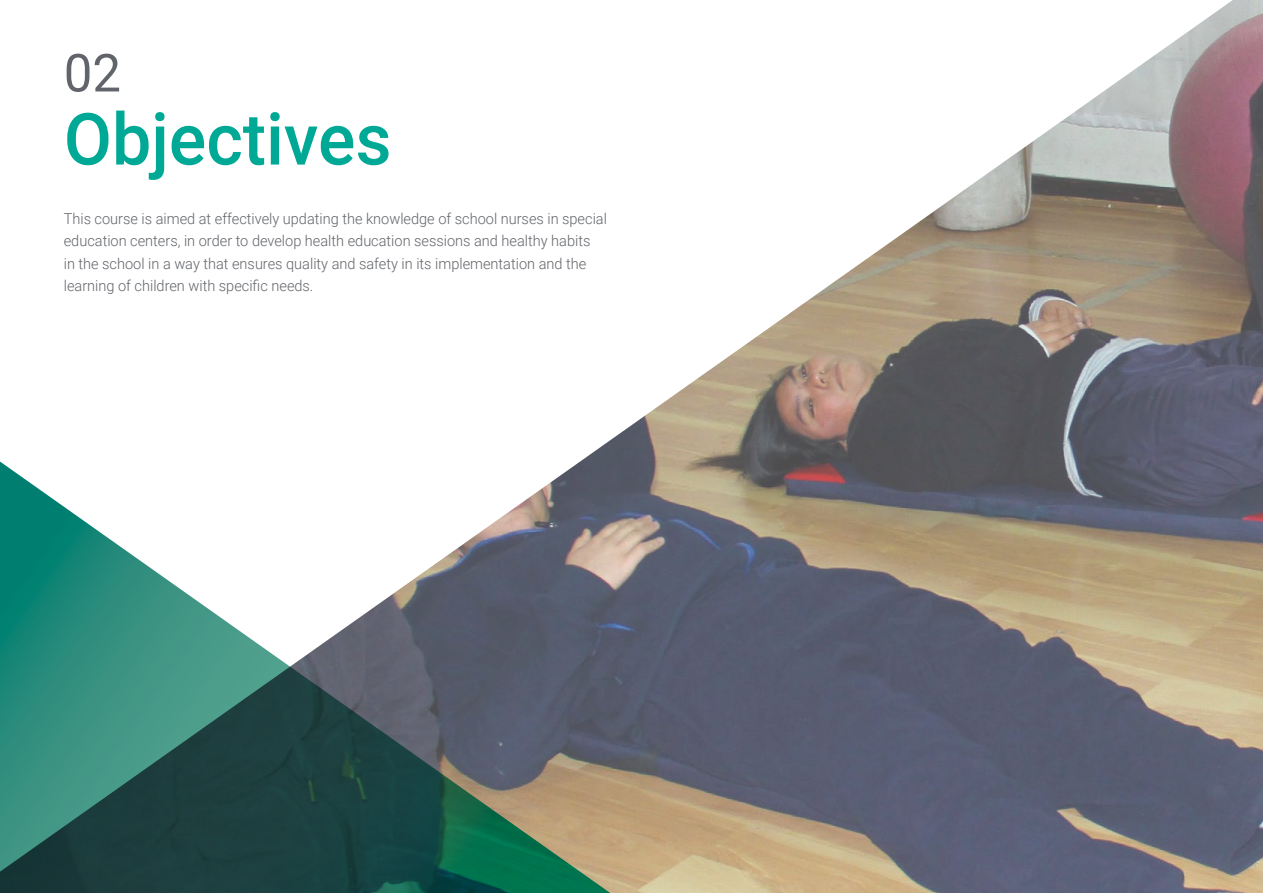
<style>
.page{position:relative;width:1263px;height:893px;background:#fff}
.page>*{position:absolute;margin:0;border:0;box-sizing:border-box;transform-origin:0 0}
.t1{font:500 72px "Roboto";color:#00a996}
.t2{font:52.5px "Roboto";color:#61646a}
.t3{font:300 15px/22.5px "Roboto";color:#61646a}
</style>
<div class="page">
<img style="left:602px;top:0;width:661px;height:893px">
<svg style="left:0;top:446px;width:640px;height:447px"></svg>
<h2 class="t2" style="left:64px;top:36px;width:59px">02</h2>
<h1 class="t1" style="left:64px;top:89px;width:329px">Objectives</h1>
<p class="t3" style="left:64px;top:207px;width:545px">This course is aimed at effectively updating the knowledge of school nurses in special education centers, in order to develop health education sessions and healthy habits<br>in the school in a way that ensures quality and safety in its implementation and the learning of children with specific needs.</p>
</div>
